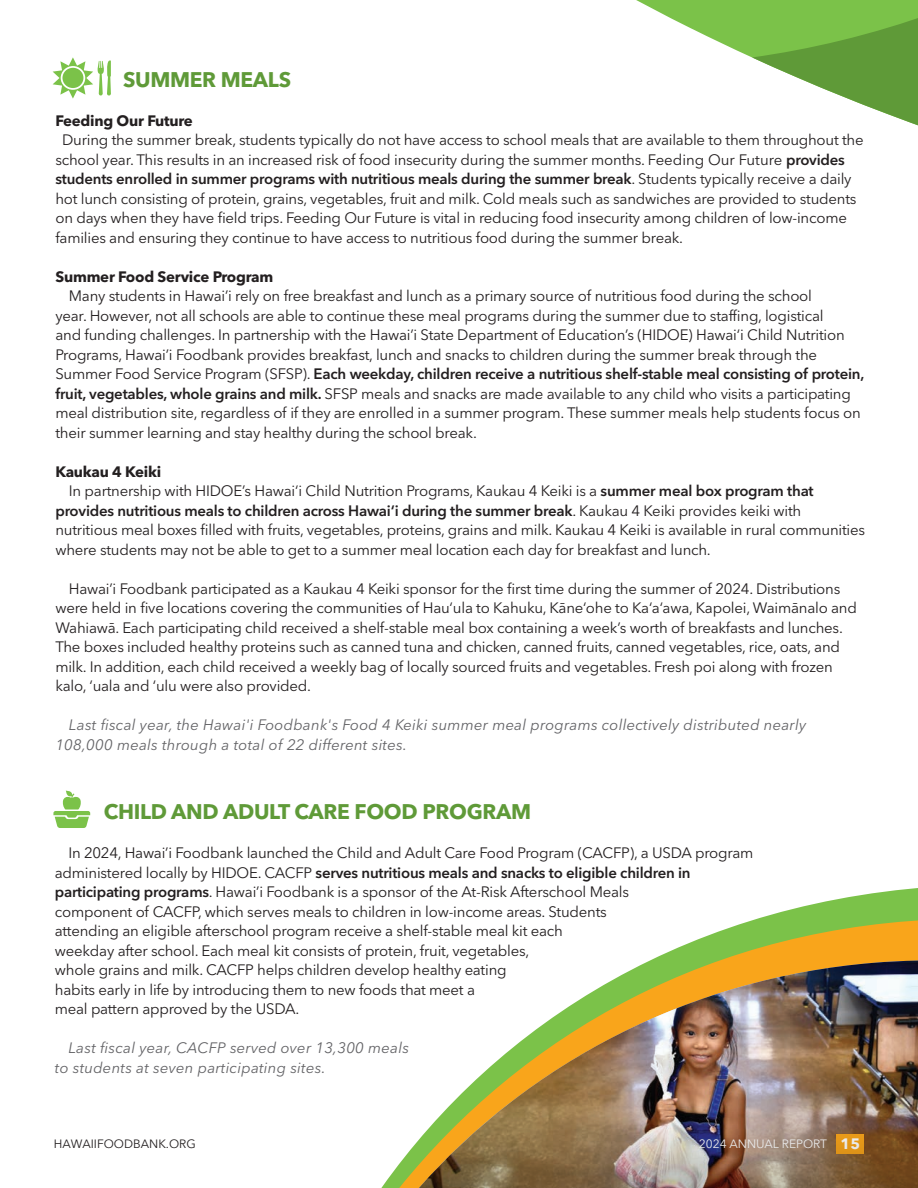
<style>
.page{position:relative;width:918px;height:1188px;background:#fff}
.page>*{position:absolute;margin:0;border:0;box-sizing:border-box;transform-origin:0 0}
.t1{font:700 21px "Avenir Next LT Pro";letter-spacing:-.015em;color:#5f9a38}
.Small_text{font:15px/19.5px "Avenir Next LT Pro";letter-spacing:-.015em;color:#231f20}
.Small_text-2{font:italic 15px/19.5px "Avenir Next LT Pro";letter-spacing:.015em;color:#636366}
.Small_text-3{font:700 15px "Avenir Next LT Pro";letter-spacing:-.015em;color:#231f20}
.t2{font:700 15px "Avenir Next LT Pro";color:#fff}
.t3{font:12px "Avenir Next LT Pro";color:#231f20}
.t4{font:12px "Avenir Next LT Pro";color:#fff}
.s1{font-weight:600}
</style>
<div class="page">
<svg style="left:381px;top:888px;width:537px;height:300px"></svg>
<svg style="left:388px;top:920px;width:530px;height:268px"></svg>
<svg style="left:407px;top:960px;width:511px;height:153px"></svg>
<img style="left:419px;top:961px;width:499px;height:152px">
<svg style="left:53px;top:791px;width:37px;height:37px"></svg>
<svg style="left:53px;top:57px;width:58px;height:42px"></svg>
<svg style="left:636px;top:0;width:282px;height:126px"></svg>
<img style="left:407px;top:1113px;width:511px;height:75px">
<p class="t1" style="left:123px;top:66px;width:170px">SUMMER MEALS</p>
<p class="Small_text-3" style="left:55px;top:111px;width:139px">Feeding Our Future</p>
<p class="Small_text" style="left:55px;top:130px;width:810px;text-indent:7px">During the summer break, students typically do not have access to school meals that are available to them throughout the school year. This results in an increased risk of food insecurity during the summer months. Feeding Our Future <span class="s1">provides students enrolled in summer programs with nutritious meals during the summer break</span>. Students typically receive a daily hot lunch consisting of protein, grains, vegetables, fruit and milk. Cold meals such as sandwiches are provided to students on days when they have field trips. Feeding Our Future is vital in reducing food insecurity among children of low-income families and ensuring they continue to have access to nutritious food during the summer break.</p>
<p class="Small_text-3" style="left:55px;top:267px;width:220px">Summer Food Service Program</p>
<p class="Small_text" style="left:55px;top:286px;width:810px;text-indent:14px">Many students in Hawai’i rely on free breakfast and lunch as a primary source of nutritious food during the school<br>year. However, not all schools are able to continue these meal programs during the summer due to staffing, logistical<br>and funding challenges. In partnership with the Hawai’i State Department of Education’s (HIDOE) Hawai‘i Child Nutrition Programs, Hawai’i Foodbank provides breakfast, lunch and snacks to children during the summer break through the Summer Food Service Program (SFSP). <span class="s1">Each weekday, children receive a nutritious shelf-stable meal consisting of protein, fruit, vegetables, whole grains and milk.</span> SFSP meals and snacks are made available to any child who visits a participating meal distribution site, regardless of if they are enrolled in a summer program. These summer meals help students focus on their summer learning and stay healthy during the school break.</p>
<p class="Small_text-3" style="left:55px;top:462px;width:107px">Kaukau 4 Keiki</p>
<p class="Small_text" style="left:55px;top:481px;width:811px;text-indent:14px">In partnership with HIDOE’s Hawai‘i Child Nutrition Programs, Kaukau 4 Keiki is a <span class="s1">summer meal box program that provides nutritious meals to children across Hawai‘i during the summer break</span>. Kaukau 4 Keiki provides keiki with nutritious meal boxes filled with fruits, vegetables, proteins, grains and milk. Kaukau 4 Keiki is available in rural communities where students may not be able to get to a summer meal location each day for breakfast and lunch.</p>
<p class="Small_text" style="left:55px;top:579px;width:803px;text-indent:14px">Hawai’i Foodbank participated as a Kaukau 4 Keiki sponsor for the first time during the summer of 2024. Distributions were held in five locations covering the communities of Hau‘ula to Kahuku, Kāne‘ohe to Ka‘a‘awa, Kapolei, Waimānalo and Wahiawā. Each participating child received a shelf-stable meal box containing a week’s worth of breakfasts and lunches.<br>The boxes included healthy proteins such as canned tuna and chicken, canned fruits, canned vegetables, rice, oats, and milk. In addition, each child received a weekly bag of locally sourced fruits and vegetables. Fresh poi along with frozen kalo, ‘uala and ‘ulu were also provided.</p>
<p class="Small_text-2" style="left:55px;top:715px;width:752px;text-indent:14px">Last fiscal year, the Hawai'i Foodbank's Food 4 Keiki summer meal programs collectively distributed nearly<br>108,000 meals through a total of 22 different sites.</p>
<p class="t1" style="left:104px;top:799px;width:429px">CHILD AND ADULT CARE FOOD PROGRAM</p>
<p class="Small_text" style="left:55px;top:843px;width:700px;text-indent:14px">In 2024, Hawai’i Foodbank launched the Child and Adult Care Food Program (CACFP), a USDA program administered locally by HIDOE. CACFP <span class="s1">serves nutritious meals and snacks to eligible children in participating programs</span>. Hawai’i Foodbank is a sponsor of the At-Risk Afterschool Meals<br>component of CACFP, which serves meals to children in low-income areas. Students<br>attending an eligible afterschool program receive a shelf-stable meal kit each<br>weekday after school. Each meal kit consists of protein, fruit, vegetables,<br>whole grains and milk. CACFP helps children develop healthy eating<br>habits early in life by introducing them to new foods that meet a<br>meal pattern approved by the USDA.</p>
<p class="Small_text-2" style="left:55px;top:1038px;width:356px;text-indent:14px">Last fiscal year, CACFP served over 13,300 meals to students at seven participating sites.</p>
<p class="t3" style="left:54px;top:1137px;width:143px">HAWAIIFOODBANK.ORG</p>
<p class="t4" style="left:699px;top:1137px;width:130px">2024 ANNUAL REPORT</p>
<p class="t2" style="left:841px;top:1135px;width:21px">15</p>
</div>
